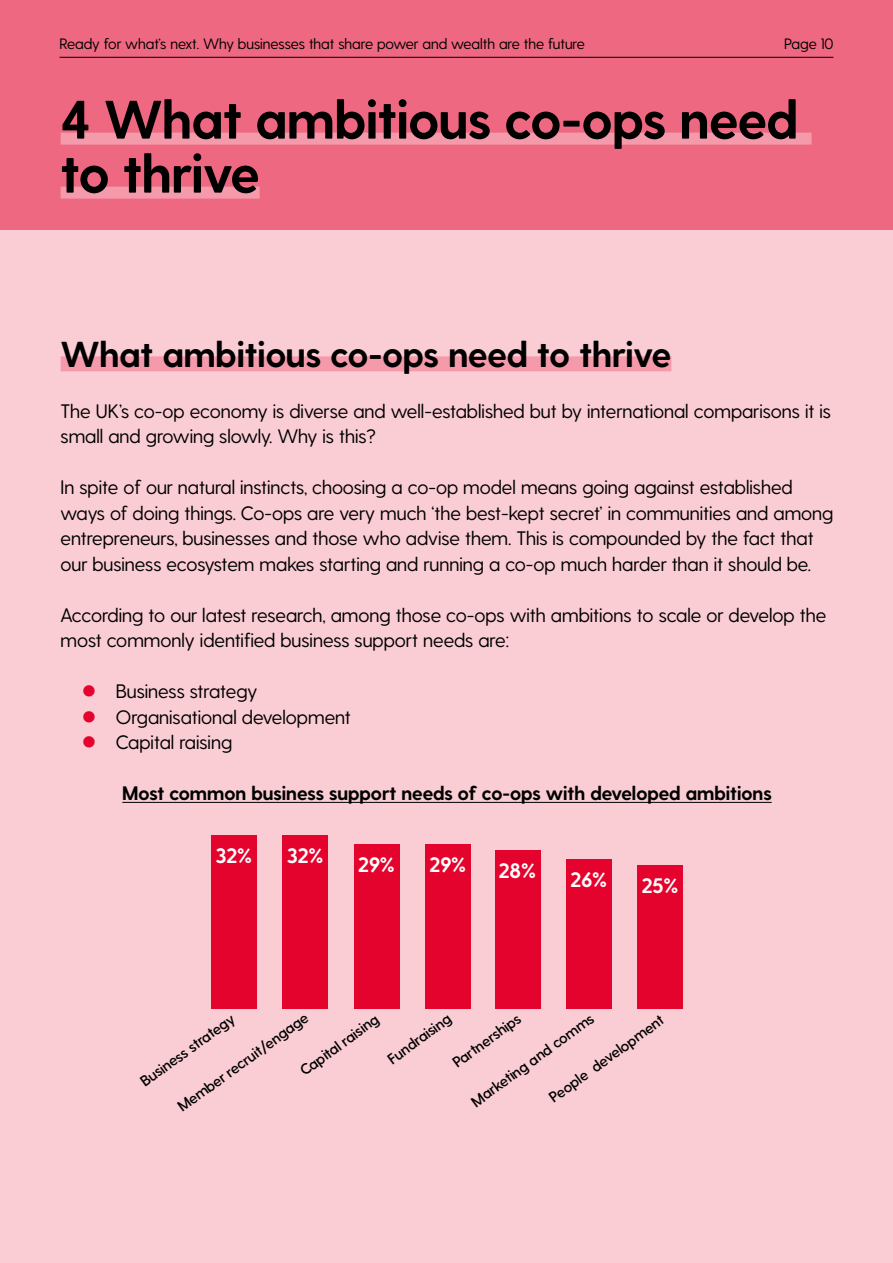
<style>
.page{position:relative;width:893px;height:1263px;background:#facdd5}
.page>*{position:absolute;margin:0;border:0;box-sizing:border-box;transform-origin:0 0}
.t1{font:700 54px/54px "Greycliff CF";letter-spacing:-.005em;color:#000}
.t2{font:700 36px "Greycliff CF";color:#000}
.t3{font:700 21px "Greycliff CF";color:#fff}
.t4{font:19.5px/25.5px "Greycliff CF";color:#000}
.t5{font:700 19.5px "Greycliff CF";color:#000}
.t6{font:15px "Greycliff CF";color:#000}
.t7{font:600 15px "Greycliff CF";color:#000}
</style>
<div class="page">
<div style="left:0;top:0;width:893px;height:230px;background:#ef6881"></div>
<hr style="left:60px;top:57px;width:773px;height:1px;background:#000">
<div style="left:61px;top:356px;width:610px;height:15px;background:#f49aab"></div>
<hr style="left:122px;top:802px;width:650px;height:1px;background:#000">
<div style="left:61px;top:133px;width:751px;height:12px;background:#f49aab"></div>
<div style="left:61px;top:187px;width:199px;height:12px;background:#f49aab"></div>
<div style="left:211px;top:835px;width:45px;height:174px;background:#e4032d"></div>
<div style="left:283px;top:835px;width:45px;height:174px;background:#e4032d"></div>
<div style="left:354px;top:844px;width:45px;height:165px;background:#e4032d"></div>
<div style="left:425px;top:844px;width:45px;height:165px;background:#e4032d"></div>
<div style="left:495px;top:850px;width:45px;height:159px;background:#e4032d"></div>
<div style="left:566px;top:859px;width:45px;height:150px;background:#e4032d"></div>
<div style="left:638px;top:865px;width:45px;height:144px;background:#e4032d"></div>
<p class="t6" style="left:60px;top:35px;width:527px">Ready for what’s next. Why businesses that share power and wealth are the future</p>
<p class="t6" style="left:784px;top:35px;width:51px">Page 10</p>
<p class="t6" style="left:197px;top:35px;width:394px">? Why busine ses that share power and wealth are the future</p>
<h1 class="t1" style="left:61px;top:93px;width:739px">4 What ambitious co-ops need to thrive</h1>
<h2 class="t2" style="left:61px;top:333px;width:612px">What ambitious co-ops need to thrive</h2>
<p class="t4" style="left:61px;top:398px;width:772px">The UK’s co-op economy is diverse and well-established but by international comparisons it is small and growing slowly. Why is this?</p>
<p class="t4" style="left:61px;top:475px;width:774px">In spite of our natural instincts, choosing a co-op model means going against established ways of doing things. Co-ops are very much ‘the best-kept secret’ in communities and among entrepreneurs, businesses and those who advise them. This is compounded by the fact that our business ecosystem makes starting and running a co-op much harder than it should be.</p>
<p class="t4" style="left:61px;top:602px;width:767px">According to our latest research, among those co-ops with ambitions to scale or develop the most commonly identified business support needs are:</p>
<p class="t4" style="left:116px;top:679px;width:236px">Business strategy<br>Organisational development<br>Capital raising</p>
<p class="t5" style="left:122px;top:782px;width:651px">Most common business support needs of co-ops with developed ambitions</p>
<p class="t3" style="left:216px;top:843px;width:38px">32%</p>
<p class="t3" style="left:287px;top:843px;width:38px">32%</p>
<p class="t3" style="left:358px;top:852px;width:38px">29%</p>
<p class="t3" style="left:430px;top:852px;width:38px">29%</p>
<p class="t3" style="left:499px;top:858px;width:39px">28%</p>
<p class="t3" style="left:571px;top:867px;width:38px">26%</p>
<p class="t3" style="left:642px;top:873px;width:38px">25%</p>
<p class="t7" style="left:174px;top:1101px;width:159px;rotate:-36deg">Member recruit/engage</p>
<p class="t7" style="left:384px;top:1053px;width:76px;rotate:-36deg">Fundraising</p>
<p class="t7" style="left:546px;top:1092px;width:139px;rotate:-36deg">People development</p>
<p class="t7" style="left:468px;top:1096px;width:149px;rotate:-36deg">Marketing and comms</p>
<p class="t7" style="left:296px;top:1065px;width:95px;rotate:-36deg">Capital raising</p>
<p class="t7" style="left:449px;top:1057px;width:82px;rotate:-36deg">Partnerships</p>
<p class="t7" style="left:137px;top:1076px;width:114px;rotate:-36deg">Business strategy</p>
</div>
